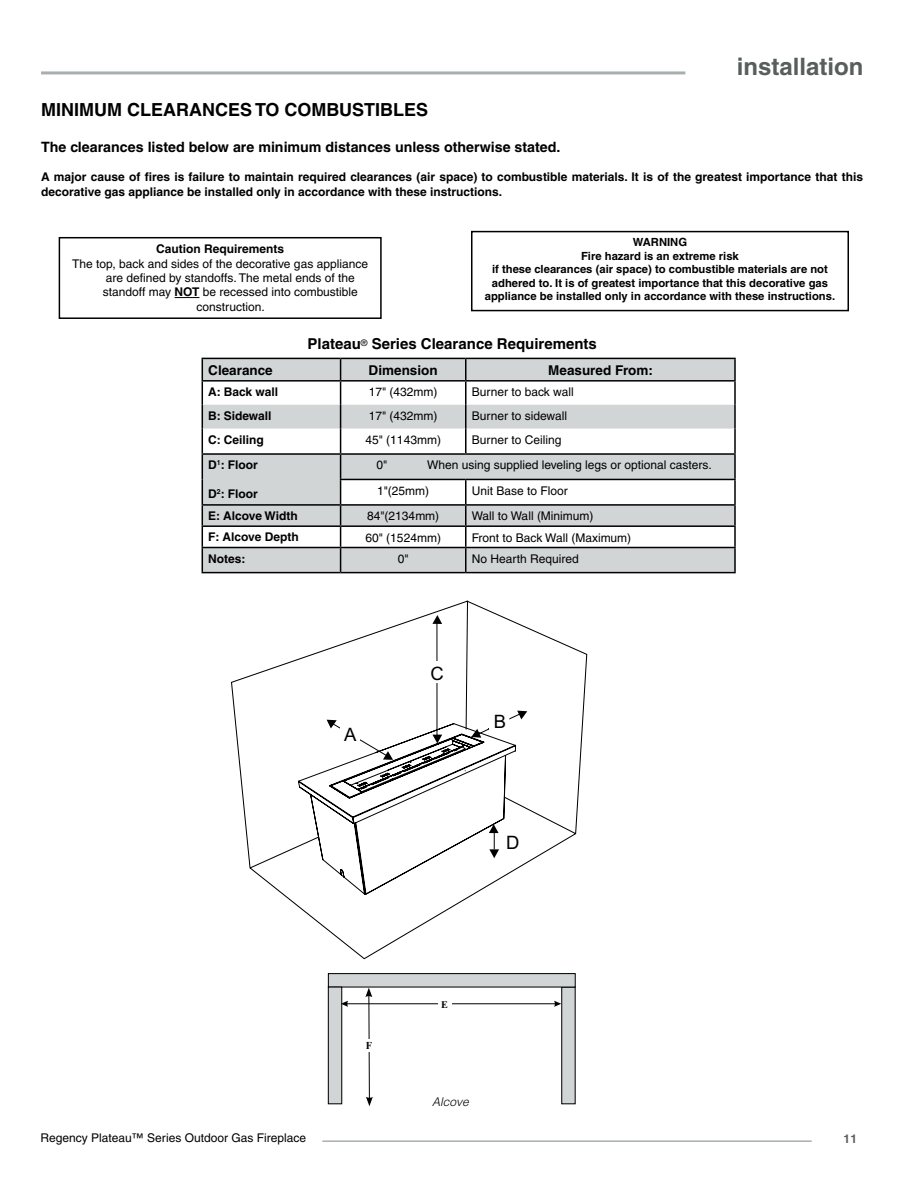
<style>
.page{position:relative;width:918px;height:1188px;background:#fff}
.page>*{position:absolute;margin:0;border:0;box-sizing:border-box;transform-origin:0 0}
.t1{font:700 24px "Helvetica";color:#585e5c}
.t2{font:18.45px "Arial";color:#000}
.t3{font:700 18px "Helvetica";color:#000}
.t4{font:700 15px "Helvetica";color:#000}
.t5{font:700 14.25px "Helvetica";color:#000}
.t6{font:700 13.5px "Helvetica";color:#000}
.t7{font:12px/25.5px "Helvetica";color:#000}
.t8{font:700 12px/14.4px "Helvetica";color:#000}
.t9{font:italic 300 12px "Helvetica";color:#000}
.t10{font:700 12px "Helvetica";color:#585e5c}
.t11{font:700 11.25px/13.5px "Helvetica";color:#000;text-align:center}
.t12{font:700 10.5px "Times New Roman";color:#000}
.t13{font:700 10.2px "Times New Roman";color:#000}
.s1{font-weight:700}
</style>
<div class="page">
<hr style="left:322px;top:1140px;width:490px;height:2px;background:#a9afb0">
<hr style="left:41px;top:71px;width:644px;height:3px;background:#a9afb0">
<svg style="left:175px;top:297px;width:24px;height:1px"></svg>
<div style="left:59px;top:237px;width:323px;height:82px;border:2px solid #000"></div>
<div style="left:471px;top:231px;width:378px;height:80px;border:2px solid #000"></div>
<svg style="left:203px;top:359px;width:531px;height:213px;fill:#d1d5d6"></svg>
<hr style="left:466px;top:358px;width:270px;height:1px;background:#000">
<hr style="left:734px;top:359px;width:2px;height:21px;background:#000">
<hr style="left:202px;top:380px;width:139px;height:2px;background:#000">
<hr style="left:341px;top:380px;width:125px;height:2px;background:#000">
<hr style="left:466px;top:380px;width:270px;height:2px;background:#000">
<hr style="left:734px;top:382px;width:2px;height:23px;background:#000">
<hr style="left:734px;top:405px;width:2px;height:24px;background:#000">
<svg style="left:465px;top:359px;width:1px;height:94px"></svg>
<hr style="left:734px;top:429px;width:2px;height:24px;background:#000">
<hr style="left:734px;top:455px;width:2px;height:24px;background:#000">
<hr style="left:734px;top:480px;width:2px;height:24px;background:#000">
<svg style="left:734px;top:506px;width:2px;height:19px"></svg>
<hr style="left:734px;top:527px;width:2px;height:20px;background:#000">
<svg style="left:202px;top:359px;width:1px;height:213px"></svg>
<svg style="left:340px;top:359px;width:1px;height:213px"></svg>
<svg style="left:465px;top:480px;width:1px;height:92px"></svg>
<hr style="left:734px;top:548px;width:2px;height:24px;background:#000">
<hr style="left:202px;top:358px;width:139px;height:1px;background:#000">
<hr style="left:341px;top:358px;width:125px;height:1px;background:#000">
<hr style="left:202px;top:453px;width:139px;height:2px;background:#000">
<hr style="left:341px;top:453px;width:125px;height:2px;background:#000">
<hr style="left:466px;top:453px;width:270px;height:2px;background:#000">
<hr style="left:340px;top:479px;width:126px;height:1px;background:#000">
<hr style="left:466px;top:479px;width:270px;height:1px;background:#000">
<hr style="left:202px;top:504px;width:139px;height:2px;background:#000">
<hr style="left:341px;top:504px;width:125px;height:2px;background:#000">
<hr style="left:466px;top:504px;width:270px;height:2px;background:#000">
<hr style="left:202px;top:525px;width:139px;height:2px;background:#000">
<hr style="left:341px;top:525px;width:125px;height:2px;background:#000">
<hr style="left:466px;top:525px;width:270px;height:2px;background:#000">
<hr style="left:202px;top:547px;width:139px;height:1px;background:#000">
<hr style="left:341px;top:547px;width:125px;height:1px;background:#000">
<hr style="left:466px;top:547px;width:270px;height:1px;background:#000">
<hr style="left:202px;top:572px;width:139px;height:1px;background:#000">
<hr style="left:341px;top:572px;width:125px;height:1px;background:#000">
<hr style="left:466px;top:572px;width:270px;height:1px;background:#000">
<div style="left:561px;top:987px;width:15px;height:117px;background:#d1d5d6;border:1px solid #000"></div>
<div style="left:328px;top:974px;width:247px;height:13px;background:#d1d5d6"></div>
<div style="left:328px;top:973px;width:248px;height:15px;border:1px solid #000"></div>
<div style="left:328px;top:987px;width:14px;height:117px;background:#d1d5d6"></div>
<div style="left:328px;top:987px;width:14px;height:117px;border:1px solid #000"></div>
<hr style="left:345px;top:1004px;width:213px;height:1px;background:#000">
<svg style="left:341px;top:1001px;width:7px;height:6px"></svg>
<svg style="left:554px;top:1001px;width:7px;height:6px"></svg>
<div style="left:438px;top:998px;width:14px;height:13px;background:#fff"></div>
<svg style="left:365px;top:988px;width:8px;height:118px"></svg>
<div style="left:362px;top:1040px;width:14px;height:12px;background:#fff"></div>
<svg style="left:231px;top:601px;width:356px;height:358px"></svg>
<svg style="left:298px;top:615px;width:229px;height:280px"></svg>
<h1 class="t1" style="left:737px;top:52px;width:128px">installation</h1>
<h3 class="t3" style="left:41px;top:99px;width:389px">MINIMUM CLEARANCES TO COMBUSTIBLES</h3>
<p class="t5" style="left:41px;top:139px;width:521px">The clearances listed below are minimum distances unless otherwise stated.</p>
<p class="t8" style="left:41px;top:170px;width:824px">A major cause of fires is failure to maintain required clearances (air space) to combustible materials. It is of the greatest importance that this decorative gas appliance be installed only in accordance with these instructions.</p>
<p class="t8" style="left:156px;top:242px;width:130px">Caution Requirements</p>
<p class="t7" style="left:72px;top:251px;width:297px">The top, back and sides of the decorative gas appliance</p>
<p class="t7" style="left:106px;top:265px;width:251px">are defined by standoffs. The metal ends of the</p>
<p class="t7" style="left:103px;top:279px;width:256px">standoff may <span class="s1">NOT</span> be recessed into combustible</p>
<p class="t7" style="left:197px;top:294px;width:70px">construction.</p>
<p class="t11" style="left:485px;top:236px;width:352px">WARNING<br>Fire hazard is an extreme risk<br>if these clearances (air space) to combustible materials are not adhered to. It is of greatest importance that this decorative gas appliance be installed only in accordance with these instructions.</p>
<p class="t4" style="left:308px;top:335px;width:291px">Plateau<sup>®</sup> Series Clearance Requirements</p>
<p class="t6" style="left:208px;top:362px;width:66px">Clearance</p>
<p class="t6" style="left:369px;top:362px;width:71px">Dimension</p>
<p class="t6" style="left:548px;top:362px;width:106px">Measured From:</p>
<p class="t8" style="left:208px;top:384px;width:71px">A: Back wall</p>
<p class="t7" style="left:369px;top:379px;width:70px">17" (432mm)</p>
<p class="t7" style="left:472px;top:379px;width:103px">Burner to back wall</p>
<p class="t8" style="left:208px;top:408px;width:65px">B: Sidewall</p>
<p class="t7" style="left:369px;top:403px;width:70px">17" (432mm)</p>
<p class="t7" style="left:472px;top:403px;width:97px">Burner to sidewall</p>
<p class="t8" style="left:208px;top:432px;width:57px">C: Ceiling</p>
<p class="t7" style="left:365px;top:427px;width:77px">45" (1143mm)</p>
<p class="t7" style="left:472px;top:427px;width:91px">Burner to Ceiling</p>
<p class="t8" style="left:208px;top:458px;width:51px">D<sup>1</sup>: Floor</p>
<p class="t8" style="left:208px;top:486px;width:51px">D<sup>2</sup>: Floor</p>
<p class="t7" style="left:377px;top:452px;width:12px">0"</p>
<p class="t7" style="left:377px;top:452px;width:336px;text-indent:50px">When using supplied leveling legs or optional casters.<br>1"(25mm)</p>
<p class="t7" style="left:472px;top:478px;width:98px">Unit Base to Floor</p>
<p class="t8" style="left:208px;top:509px;width:91px">E: Alcove Width</p>
<p class="t7" style="left:367px;top:503px;width:74px">84"(2134mm)</p>
<p class="t7" style="left:472px;top:503px;width:123px">Wall to Wall (Minimum)</p>
<p class="t8" style="left:208px;top:530px;width:92px">F: Alcove Depth</p>
<p class="t7" style="left:365px;top:525px;width:77px">60" (1524mm)</p>
<p class="t7" style="left:472px;top:525px;width:161px">Front to Back Wall (Maximum)</p>
<p class="t8" style="left:208px;top:551px;width:39px">Notes:</p>
<p class="t7" style="left:398px;top:546px;width:12px">0"</p>
<p class="t7" style="left:472px;top:546px;width:109px">No Hearth Required</p>
<h2 class="t2" style="left:344px;top:722px;width:14px">A</h2>
<h2 class="t2" style="left:430px;top:661px;width:15px">C</h2>
<h2 class="t2" style="left:494px;top:710px;width:14px">B</h2>
<h2 class="t2" style="left:506px;top:831px;width:15px">D</h2>
<p class="t12" style="left:366px;top:1038px;width:8px">F</p>
<p class="t13" style="left:441px;top:998px;width:8px">E</p>
<p class="t9" style="left:432px;top:1094px;width:38px">Alcove</p>
<p class="t7" style="left:40px;top:1125px;width:267px">Regency Plateau™ Series Outdoor Gas Fireplace</p>
<p class="t10" style="left:844px;top:1132px;width:15px">11</p>
</div>
